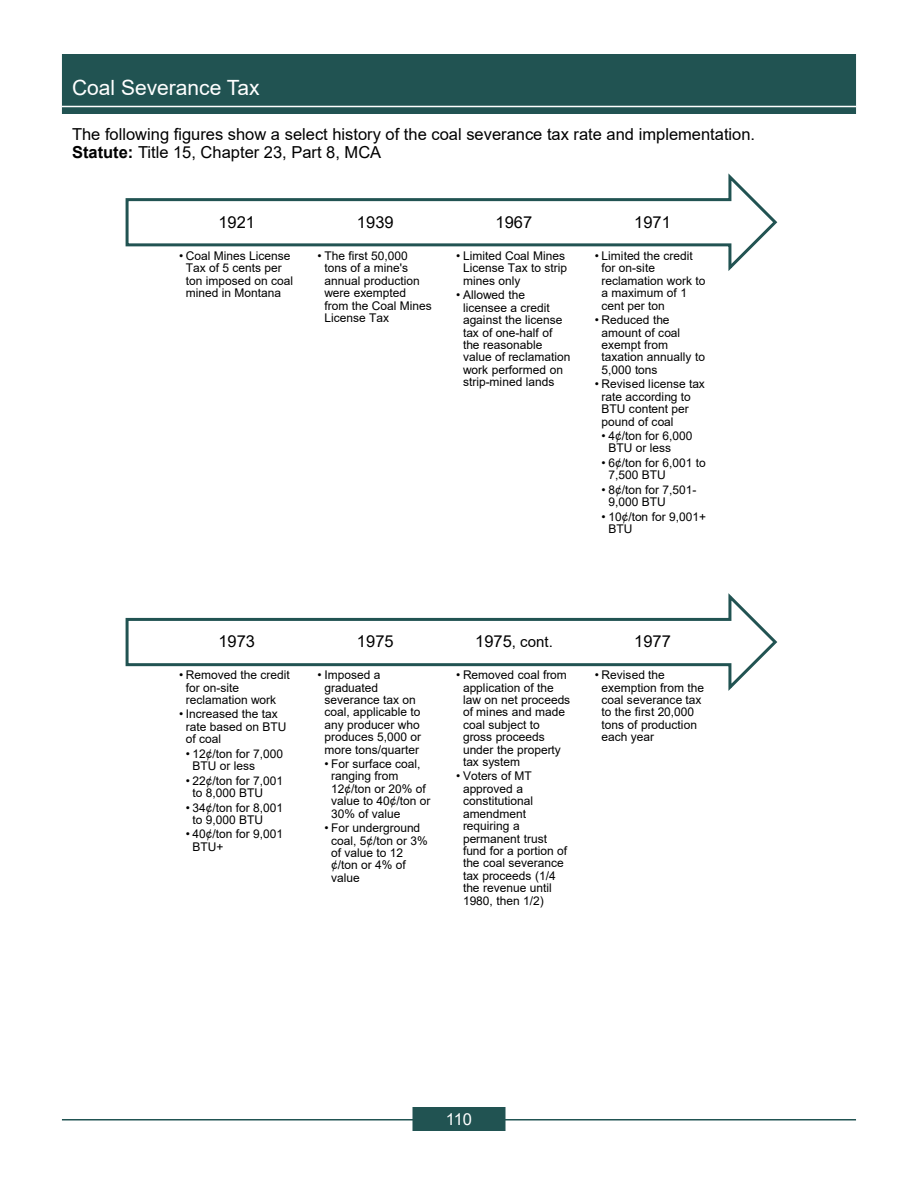
<style>
.page{position:relative;width:918px;height:1188px;background:#fff}
.page>*{position:absolute;margin:0;border:0;box-sizing:border-box;transform-origin:0 0}
.t1{font:21px "Arial";color:#fff}
.t2{font:16.5px/18px "Arial";color:#000}
.t3{font:16.5px "Arial";color:#fff}
.t4{font:15px "Arial";color:#000}
.t5{font:12px/12.5px "Arial";color:#000}
.s1{font-weight:700}
.s2{font-size:16.5px}
</style>
<div class="page">
<hr style="left:62px;top:1119px;width:794px;height:1px;background:#215352">
<div style="left:413px;top:1108px;width:92px;height:22px;background:#215352"></div>
<div style="left:412px;top:1107px;width:94px;height:24px;border:2px solid #215352"></div>
<div style="left:62px;top:54px;width:794px;height:60px;background:#215352"></div>
<hr style="left:62px;top:106px;width:794px;height:1px;background:#fff">
<svg style="left:125px;top:173px;width:653px;height:98px"></svg>
<svg style="left:125px;top:593px;width:653px;height:98px"></svg>
<h1 class="t1" style="left:72px;top:73px;width:189px">Coal Severance Tax</h1>
<h2 class="t2" style="left:72px;top:125px;width:685px">The following figures show a select history of the coal severance tax rate and implementation.<br><span class="s1">Statute:</span> Title 15, Chapter 23, Part 8, MCA</h2>
<h2 class="t2" style="left:218px;top:213px;width:38px">1921</h2>
<p class="t5" style="left:179px;top:249px;width:116px;text-align:center">• Coal Mines License<br>Tax of 5 cents per ton imposed on coal mined in Montana</p>
<h2 class="t2" style="left:357px;top:213px;width:38px">1939</h2>
<p class="t5" style="left:324px;top:249px;width:109px;text-indent:-7px">• The first 50,000 tons of a mine's annual production were exempted from the Coal Mines<br>License Tax</p>
<h2 class="t2" style="left:496px;top:213px;width:38px">1967</h2>
<p class="t5" style="left:463px;top:249px;width:106px;text-indent:-7px">• Limited Coal Mines<br>License Tax to strip mines only</p>
<p class="t5" style="left:463px;top:289px;width:109px;text-indent:-7px">• Allowed the licensee a credit against the license tax of one-half of the reasonable value of reclamation work performed on strip-mined lands</p>
<h2 class="t2" style="left:634px;top:213px;width:38px">1971</h2>
<p class="t5" style="left:602px;top:249px;width:106px;text-indent:-7px">• Limited the credit for on-site reclamation work to a maximum of 1 cent per ton</p>
<p class="t5" style="left:602px;top:314px;width:105px;text-indent:-7px">• Reduced the amount of coal exempt from taxation annually to<br>5,000 tons</p>
<p class="t5" style="left:602px;top:378px;width:105px;text-indent:-7px">• Revised license tax rate according to<br>BTU content per pound of coal</p>
<p class="t5" style="left:608px;top:430px;width:86px;text-indent:-7px">• 4¢/ton for 6,000<br>BTU or less</p>
<p class="t5" style="left:608px;top:456px;width:99px;text-indent:-7px">• 6¢/ton for 6,001 to<br>7,500 BTU</p>
<p class="t5" style="left:608px;top:483px;width:90px;text-indent:-7px">• 8¢/ton for 7,501-<br>9,000 BTU</p>
<p class="t5" style="left:608px;top:510px;width:99px;text-indent:-7px">• 10¢/ton for 9,001+<br>BTU</p>
<h2 class="t2" style="left:218px;top:632px;width:38px">1973</h2>
<p class="t5" style="left:186px;top:669px;width:106px;text-indent:-7px">• Removed the credit for on-site reclamation work</p>
<p class="t5" style="left:186px;top:708px;width:102px;text-indent:-7px">• Increased the tax rate based on BTU of coal</p>
<p class="t5" style="left:193px;top:747px;width:92px;text-indent:-7px">• 12¢/ton for 7,000<br>BTU or less</p>
<p class="t5" style="left:193px;top:774px;width:92px;text-indent:-7px">• 22¢/ton for 7,001 to 8,000 BTU</p>
<p class="t5" style="left:193px;top:801px;width:92px;text-indent:-7px">• 34¢/ton for 8,001 to 9,000 BTU</p>
<p class="t5" style="left:193px;top:828px;width:92px;text-indent:-7px">• 40¢/ton for 9,001<br>BTU+</p>
<h2 class="t2" style="left:357px;top:632px;width:38px">1975</h2>
<p class="t5" style="left:324px;top:669px;width:98px;text-indent:-7px">• Imposed a graduated severance tax on coal, applicable to any producer who produces 5,000 or more tons/quarter</p>
<p class="t5" style="left:331px;top:758px;width:101px;text-indent:-7px">• For surface coal, ranging from<br>12¢/ton or 20% of value to 40¢/ton or<br>30% of value</p>
<p class="t5" style="left:331px;top:822px;width:98px;text-indent:-7px">• For underground coal, 5¢/ton or 3% of value to 12 ¢/ton or 4% of value</p>
<p class="t4" style="left:475px;top:631px;width:79px"><span class="s2">1975</span>, cont.</p>
<p class="t5" style="left:463px;top:669px;width:109px;text-indent:-7px">• Removed coal from application of the law on net proceeds of mines and made coal subject to gross proceeds under the property tax system</p>
<p class="t5" style="left:463px;top:770px;width:106px;text-indent:-7px">• Voters of MT approved a constitutional amendment requiring a permanent trust fund for a portion of the coal severance tax proceeds (1/4 the revenue until<br>1980, then 1/2)</p>
<h2 class="t2" style="left:634px;top:632px;width:38px">1977</h2>
<p class="t5" style="left:602px;top:669px;width:104px;text-indent:-7px">• Revised the exemption from the coal severance tax to the first 20,000 tons of production each year</p>
<h2 class="t3" style="left:446px;top:1108px;width:28px">110</h2>
</div>
